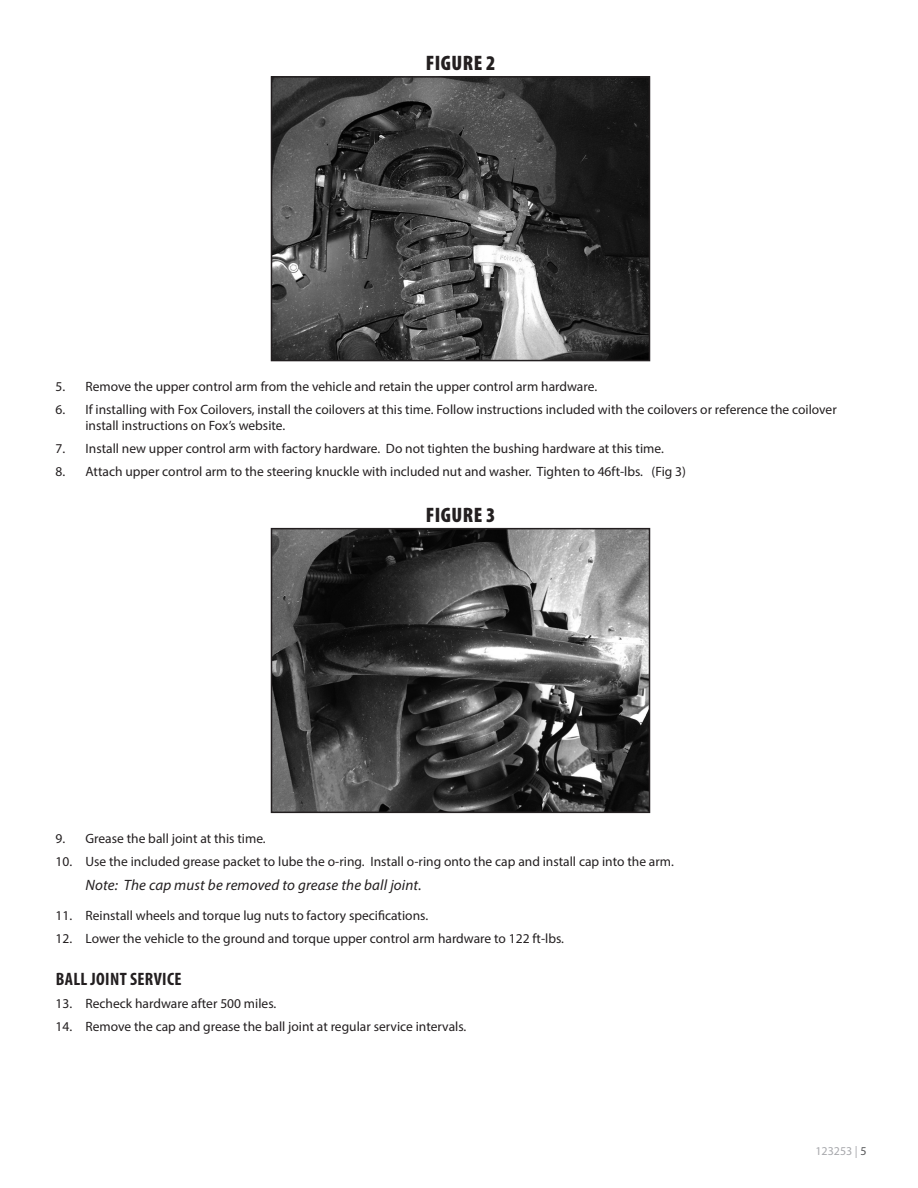
<style>
.page{position:relative;width:918px;height:1188px;background:#fff}
.page>*{position:absolute;margin:0;border:0;box-sizing:border-box;transform-origin:0 0}
.Photo-Caption{font:900 condensed 21px "Myriad Pro";letter-spacing:.02em;color:#231f20}
.Subhead{font:700 condensed 18px "Myriad Pro";letter-spacing:.02em;color:#231f20}
.Special__-_Note{font:italic 15px "Myriad Pro";letter-spacing:.01em;color:#231f20}
.t1{font:13.5px/16.2px "Myriad Pro";color:#231f20}
.t2{font:12px "Myriad Pro";color:#a8a9ad}
.s1{color:#57585a}
</style>
<div class="page">
<img style="left:274px;top:79px;width:373px;height:279px">
<div style="left:271px;top:76px;width:379px;height:285px;border:2px solid #231f20"></div>
<img style="left:274px;top:531px;width:373px;height:279px">
<div style="left:271px;top:528px;width:379px;height:285px;border:2px solid #231f20"></div>
<p class="Photo-Caption" style="left:426px;top:49px;width:71px">FIGURE 2</p>
<p class="t1" style="left:56px;top:378px;width:543px">5. Remove the upper control arm from the vehicle and retain the upper control arm hardware.</p>
<p class="t1" style="left:86px;top:401px;width:753px;text-indent:-30px">6. If installing with Fox Coilovers, install the coilovers at this time. Follow instructions included with the coilovers or reference the coilover install instructions on Fox’s website.</p>
<p class="t1" style="left:56px;top:440px;width:610px">7. Install new upper control arm with factory hardware. Do not tighten the bushing hardware at this time.</p>
<p class="t1" style="left:56px;top:463px;width:632px">8. Attach upper control arm to the steering knuckle with included nut and washer. Tighten to 46ft-lbs. (Fig 3)</p>
<p class="Photo-Caption" style="left:426px;top:501px;width:71px">FIGURE 3</p>
<p class="t1" style="left:56px;top:830px;width:212px">9. Grease the ball joint at this time.</p>
<p class="t1" style="left:56px;top:853px;width:620px">10. Use the included grease packet to lube the o-ring. Install o-ring onto the cap and install cap into the arm.</p>
<p class="Special__-_Note" style="left:86px;top:876px;width:338px">Note: The cap must be removed to grease the ball joint.</p>
<p class="t1" style="left:56px;top:907px;width:374px">11. Reinstall wheels and torque lug nuts to factory specifications.</p>
<p class="t1" style="left:56px;top:930px;width:510px">12. Lower the vehicle to the ground and torque upper control arm hardware to 122 ft-lbs.</p>
<p class="Subhead" style="left:56px;top:968px;width:128px">BALL JOINT SERVICE</p>
<p class="t1" style="left:56px;top:995px;width:222px">13. Recheck hardware after 500 miles.</p>
<p class="t1" style="left:56px;top:1018px;width:412px">14. Remove the cap and grease the ball joint at regular service intervals.</p>
<p class="t2" style="left:815px;top:1143px;width:53px">123253 | <span class="s1">5</span></p>
</div>
